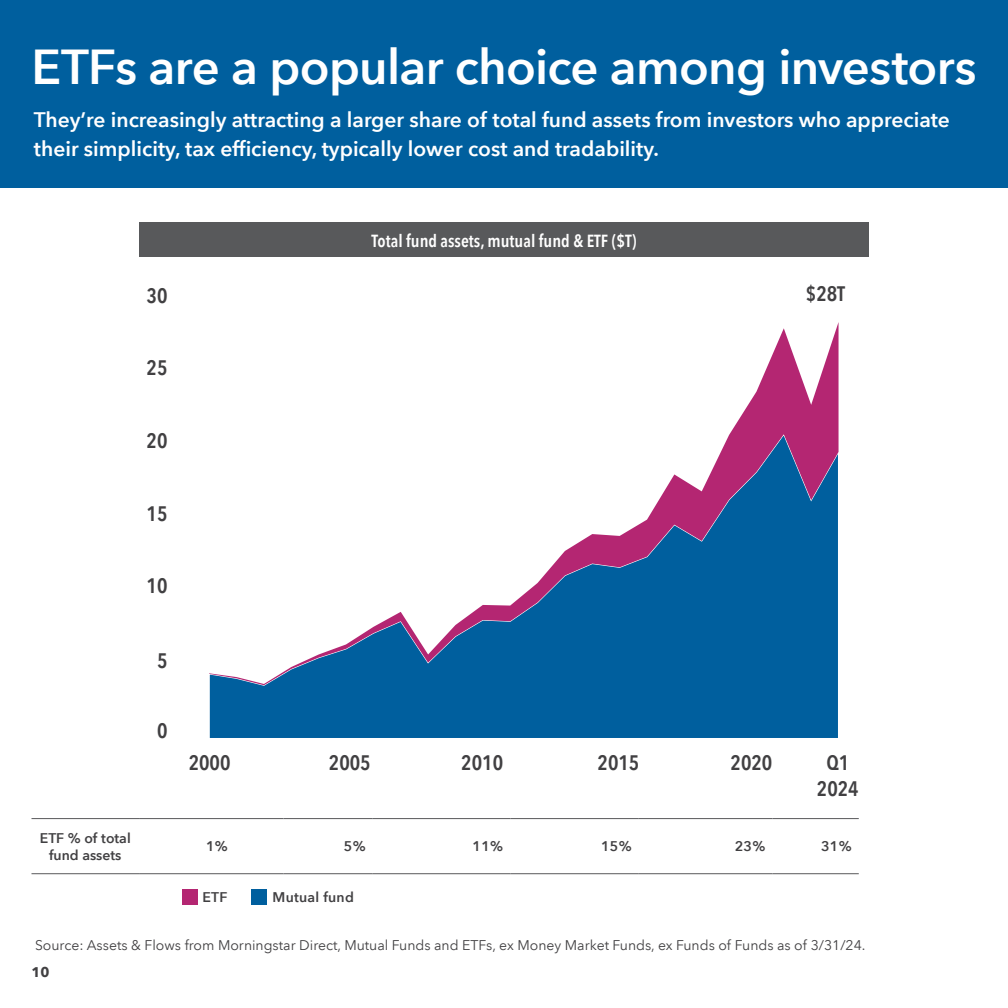
<style>
.page{position:relative;width:1008px;height:1008px;background:#fff}
.page>*{position:absolute;margin:0;border:0;box-sizing:border-box;transform-origin:0 0}
.t1{font:600 49px "Avenir Next LT Com";letter-spacing:-.015em;color:#fff}
.t2{font:600 21px/28.7px "Avenir Next LT Com";color:#fff}
.t3{font:600 condensed 21px/26.1px "Avenir Next LT Com";color:#414042;text-align:center}
.t4{font:600 condensed 17.5px "Avenir Next LT Com";color:#fff}
.t5{font:14px "Avenir Next LT Com";color:#414042}
.t6{font:600 14px/17.5px "Avenir Next LT Com";color:#414042;text-align:center}
.t7{font:600 14px "Avenir Next LT Com";letter-spacing:.02em;color:#414042}
.t8{font:700 14px "Avenir Next LT Com";color:#414042}
</style>
<div class="page">
<div style="left:0;top:0;width:1008px;height:187px;background:#005f9e"></div>
<div style="left:139px;top:222px;width:730px;height:35px;background:#58595b"></div>
<div style="left:182px;top:889px;width:16px;height:16px;background:#b42672"></div>
<div style="left:251px;top:889px;width:16px;height:16px;background:#005f9e"></div>
<div style="left:209px;top:685px;width:629px;height:53px;background:#005f9e"></div>
<svg style="left:209px;top:322px;width:630px;height:363px"></svg>
<hr style="left:32px;top:818px;width:107px;height:1px;background:#58595b">
<hr style="left:139px;top:818px;width:145px;height:1px;background:#58595b">
<hr style="left:284px;top:818px;width:89px;height:1px;background:#58595b">
<hr style="left:373px;top:818px;width:137px;height:1px;background:#58595b">
<hr style="left:510px;top:818px;width:129px;height:1px;background:#58595b">
<hr style="left:639px;top:818px;width:133px;height:1px;background:#58595b">
<hr style="left:772px;top:818px;width:87px;height:1px;background:#58595b">
<hr style="left:32px;top:873px;width:107px;height:1px;background:#58595b">
<hr style="left:139px;top:873px;width:145px;height:1px;background:#58595b">
<hr style="left:284px;top:873px;width:89px;height:1px;background:#58595b">
<hr style="left:373px;top:873px;width:137px;height:1px;background:#58595b">
<hr style="left:510px;top:873px;width:129px;height:1px;background:#58595b">
<hr style="left:639px;top:873px;width:133px;height:1px;background:#58595b">
<hr style="left:772px;top:873px;width:87px;height:1px;background:#58595b">
<h2 class="t1" style="left:31px;top:37px;width:947px">ETFs are a popular choice among investors</h2>
<h3 class="t2" style="left:34px;top:106px;width:918px">They’re increasingly attracting a larger share of total fund assets from investors who appreciate their simplicity, tax efficiency, typically lower cost and tradability.</h3>
<p class="t3" style="left:147px;top:283px;width:22px">30</p>
<p class="t3" style="left:147px;top:355px;width:22px">25</p>
<p class="t3" style="left:147px;top:427px;width:22px">20</p>
<p class="t3" style="left:147px;top:500px;width:22px">15</p>
<p class="t3" style="left:147px;top:573px;width:22px">10</p>
<p class="t4" style="left:372px;top:230px;width:266px">Total fund assets, mutual fund &amp; ETF ($T)</p>
<p class="t3" style="left:806px;top:281px;width:41px">$28T</p>
<p class="t3" style="left:157px;top:647px;width:12px">5</p>
<p class="t3" style="left:157px;top:718px;width:12px">0</p>
<p class="t3" style="left:189px;top:749px;width:43px">2000</p>
<p class="t3" style="left:329px;top:749px;width:43px">2005</p>
<p class="t3" style="left:461px;top:749px;width:43px">2010</p>
<p class="t3" style="left:598px;top:749px;width:43px">2015</p>
<p class="t3" style="left:731px;top:749px;width:43px">2020</p>
<p class="t3" style="left:817px;top:749px;width:43px">Q1<br>2024</p>
<p class="t6" style="left:40px;top:829px;width:92px">ETF % of total fund assets</p>
<p class="t6" style="left:206px;top:838px;width:23px">1%</p>
<p class="t6" style="left:344px;top:838px;width:23px">5%</p>
<p class="t6" style="left:473px;top:838px;width:32px">11%</p>
<p class="t6" style="left:601px;top:838px;width:32px">15%</p>
<p class="t6" style="left:735px;top:838px;width:32px">23%</p>
<p class="t6" style="left:821px;top:838px;width:32px">31%</p>
<p class="t6" style="left:202px;top:888px;width:27px">ETF</p>
<p class="t7" style="left:273px;top:889px;width:83px">Mutual fund</p>
<p class="t5" style="left:35px;top:937px;width:832px">Source: Assets &amp; Flows from Morningstar Direct, Mutual Funds and ETFs, ex Money Market Funds, ex Funds of Funds as of 3/31/24.</p>
<p class="t8" style="left:32px;top:963px;width:20px">10</p>
</div>
